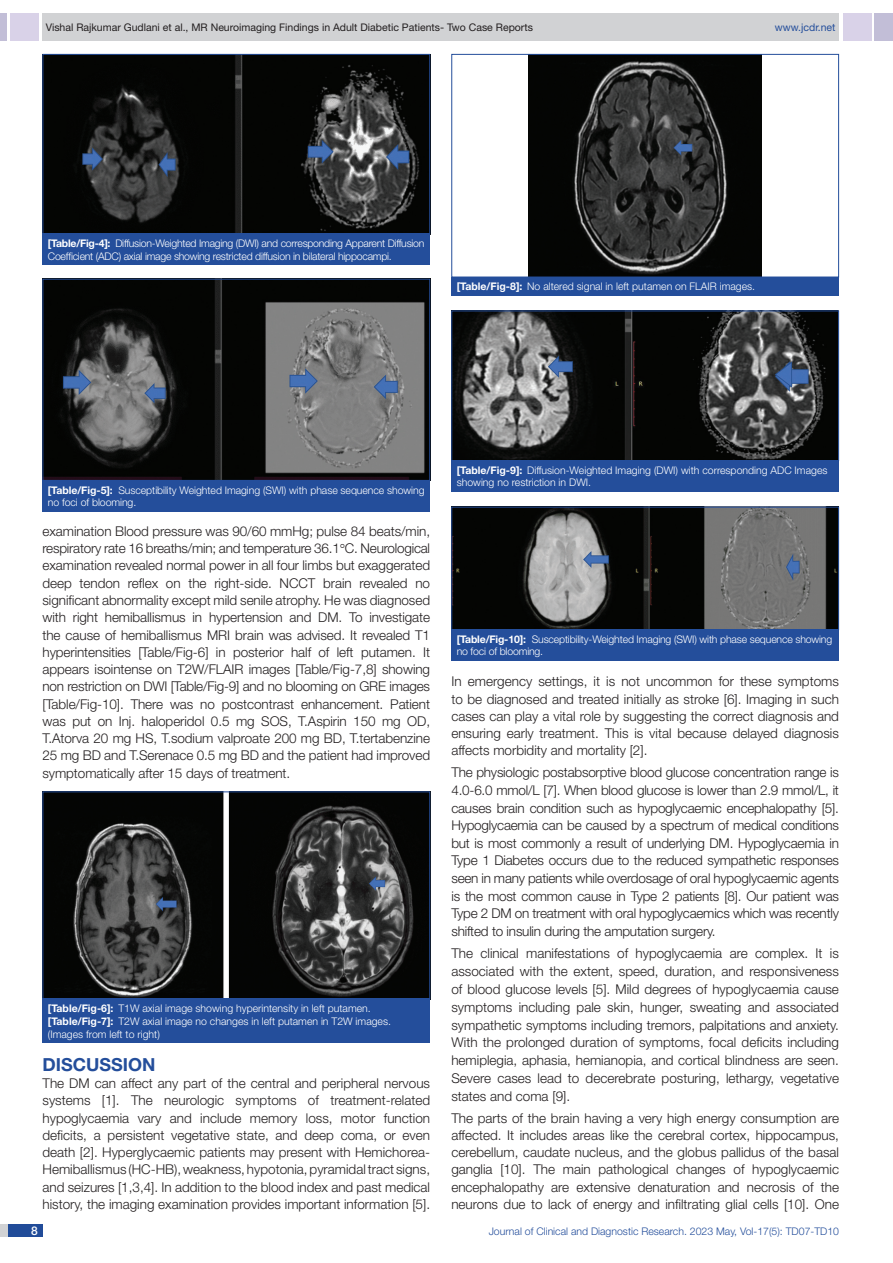
<style>
.page{position:relative;width:893px;height:1263px;background:#fff}
.page>*{position:absolute;margin:0;border:0;box-sizing:border-box;transform-origin:0 0}
.Heading{font:700 18px "Helvetica Neue";color:#244e9b}
.Body_text{font:300 13.5px/17.2px "Helvetica Neue";color:#231f20;text-align:justify}
.t1{font:500 12px "Helvetica Neue";color:#fff}
.TABLE_FIG{font:300 10.5px/12.6px "Helvetica Neue";letter-spacing:-.005em;color:#fff}
.t2{font:10.5px "Helvetica Neue";color:#231f20}
.t3{font:300 10.5px "Helvetica Neue";color:#244e9b}
.t4{font:10.5px "Helvetica Neue";color:#244e9b}
.s1{font-weight:700}
</style>
<div class="page">
<div style="left:0;top:13px;width:7px;height:28px;background:#c2bed7"></div>
<div style="left:10px;top:13px;width:29px;height:28px;background:#d9d2e8"></div>
<div style="left:43px;top:13px;width:796px;height:28px;background:#d1d2d4"></div>
<div style="left:875px;top:13px;width:18px;height:28px;background:#c2bed7"></div>
<div style="left:843px;top:13px;width:29px;height:28px;background:#d9d2e8"></div>
<div style="left:0;top:1224px;width:43px;height:13px;background:#d1d2d4"></div>
<div style="left:8px;top:1224px;width:35px;height:13px;background:#214c99"></div>
<img style="left:45px;top:56px;width:383px;height:176px">
<div style="left:43px;top:54px;width:387px;height:180px;border:1px solid #244e9b"></div>
<div style="left:43px;top:233px;width:387px;height:32px;background:#244e9b"></div>
<img style="left:45px;top:281px;width:383px;height:198px">
<div style="left:43px;top:279px;width:387px;height:202px;border:1px solid #244e9b"></div>
<div style="left:43px;top:480px;width:387px;height:32px;background:#244e9b"></div>
<img style="left:45px;top:793px;width:383px;height:204px">
<div style="left:43px;top:791px;width:387px;height:208px;border:1px solid #244e9b"></div>
<div style="left:43px;top:999px;width:387px;height:44px;background:#244e9b"></div>
<img style="left:528px;top:56px;width:234px;height:219px">
<div style="left:451px;top:54px;width:388px;height:223px;border:1px solid #244e9b"></div>
<div style="left:451px;top:277px;width:388px;height:19px;background:#244e9b"></div>
<img style="left:453px;top:313px;width:384px;height:146px">
<div style="left:451px;top:311px;width:388px;height:150px;border:1px solid #244e9b"></div>
<div style="left:451px;top:460px;width:388px;height:32px;background:#244e9b"></div>
<img style="left:453px;top:509px;width:384px;height:119px">
<div style="left:451px;top:507px;width:388px;height:123px;border:1px solid #244e9b"></div>
<div style="left:451px;top:629px;width:388px;height:32px;background:#244e9b"></div>
<p class="t2" style="left:46px;top:21px;width:489px">Vishal Rajkumar Gudlani et al., MR Neuroimaging Findings in Adult Diabetic Patients- Two Case Reports</p>
<p class="t4" style="left:775px;top:21px;width:62px">www.jcdr.net</p>
<p class="TABLE_FIG" style="left:48px;top:237px;width:378px"><span class="s1">[Table/Fig-4]:</span> Diffusion-Weighted Imaging (DWI) and corresponding Apparent Diffusion<br>Coefficient (ADC) axial image showing restricted diffusion in bilateral hippocampi.</p>
<p class="TABLE_FIG" style="left:457px;top:280px;width:300px"><span class="s1">[Table/Fig-8]:</span> No altered signal in left putamen on FLAIR images.</p>
<p class="TABLE_FIG" style="left:48px;top:483px;width:378px"><span class="s1">[Table/Fig-5]:</span> Susceptibility Weighted Imaging (SWI) with phase sequence showing no foci of blooming.</p>
<p class="Body_text" style="left:43px;top:522px;width:389px">examination Blood pressure was 90/60 mmHg; pulse 84 beats/min, respiratory rate 16 breaths/min; and temperature 36.1 C. Neurological examination revealed normal power in all four limbs but exaggerated deep tendon reflex on the right-side. NCCT brain revealed no significant abnormality except mild senile atrophy. He was diagnosed with right hemiballismus in hypertension and DM. To investigate the cause of hemiballismus MRI brain was advised. It revealed T1 hyperintensities [Table/Fig-6] in posterior half of left putamen. It appears isointense on T2W/FLAIR images [Table/Fig-7,8] showing non restriction on DWI [Table/Fig-9] and no blooming on GRE images [Table/Fig-10]. There was no postcontrast enhancement. Patient was put on Inj. haloperidol 0.5 mg SOS, T.Aspirin 150 mg OD, T.Atorva 20 mg HS, T.sodium valproate 200 mg BD, T.tertabenzine 25 mg BD and T.Serenace 0.5 mg BD and the patient had improved symptomatically after 15 days of treatment.</p>
<p class="TABLE_FIG" style="left:48px;top:1002px;width:324px"><span class="s1">[Table/Fig-6]:</span> T1W axial image showing hyperintensity in left putamen.</p>
<p class="TABLE_FIG" style="left:48px;top:1015px;width:345px"><span class="s1">[Table/Fig-7]:</span> T2W axial image no changes in left putamen in T2W images. (Images from left to right)</p>
<p class="Heading" style="left:43px;top:1053px;width:115px">DISCUSSION</p>
<p class="Body_text" style="left:43px;top:1074px;width:389px">The DM can affect any part of the central and peripheral nervous systems [1]. The neurologic symptoms of treatment-related hypoglycaemia vary and include memory loss, motor function deficits, a persistent vegetative state, and deep coma, or even death [2]. Hyperglycaemic patients may present with Hemichorea-Hemiballismus (HC-HB), weakness, hypotonia, pyramidal tract signs, and seizures [1,3,4]. In addition to the blood index and past medical history, the imaging examination provides important information [5].</p>
<p class="TABLE_FIG" style="left:457px;top:464px;width:372px"><span class="s1">[Table/Fig-9]:</span> Diffusion-Weighted Imaging (DWI) with corresponding ADC Images showing no restriction in DWI.</p>
<p class="TABLE_FIG" style="left:457px;top:633px;width:377px"><span class="s1">[Table/Fig-10]:</span> Susceptibility-Weighted Imaging (SWI) with phase sequence showing no foci of blooming.</p>
<p class="Body_text" style="left:451px;top:673px;width:389px">In emergency settings, it is not uncommon for these symptoms to be diagnosed and treated initially as stroke [6]. Imaging in such cases can play a vital role by suggesting the correct diagnosis and ensuring early treatment. This is vital because delayed diagnosis affects morbidity and mortality [2].</p>
<p class="Body_text" style="left:451px;top:763px;width:389px;line-height:17.7px">The physiologic postabsorptive blood glucose concentration range is 4.0-6.0 mmol/L [7]. When blood glucose is lower than 2.9 mmol/L, it causes brain condition such as hypoglycaemic encephalopathy [5].<br>Hypoglycaemia can be caused by a spectrum of medical conditions but is most commonly a result of underlying DM. Hypoglycaemia in Type 1 Diabetes occurs due to the reduced sympathetic responses seen in many patients while overdosage of oral hypoglycaemic agents is the most common cause in Type 2 patients [8]. Our patient was Type 2 DM on treatment with oral hypoglycaemics which was recently shifted to insulin during the amputation surgery.</p>
<p class="Body_text" style="left:451px;top:944px;width:389px;line-height:17.9px">The clinical manifestations of hypoglycaemia are complex. It is associated with the extent, speed, duration, and responsiveness of blood glucose levels [5]. Mild degrees of hypoglycaemia cause symptoms including pale skin, hunger, sweating and associated sympathetic symptoms including tremors, palpitations and anxiety.<br>With the prolonged duration of symptoms, focal deficits including hemiplegia, aphasia, hemianopia, and cortical blindness are seen.<br>Severe cases lead to decerebrate posturing, lethargy, vegetative states and coma [9].</p>
<p class="Body_text" style="left:451px;top:1109px;width:389px">The parts of the brain having a very high energy consumption are affected. It includes areas like the cerebral cortex, hippocampus, cerebellum, caudate nucleus, and the globus pallidus of the basal ganglia [10]. The main pathological changes of hypoglycaemic encephalopathy are extensive denaturation and necrosis of the neurons due to lack of energy and infiltrating glial cells [10]. One</p>
<p class="t1" style="left:31px;top:1223px;width:8px">8</p>
<p class="t3" style="left:489px;top:1225px;width:352px">Journal of Clinical and Diagnostic Research. 2023 May, Vol-17(5): TD07-TD10</p>
</div>
